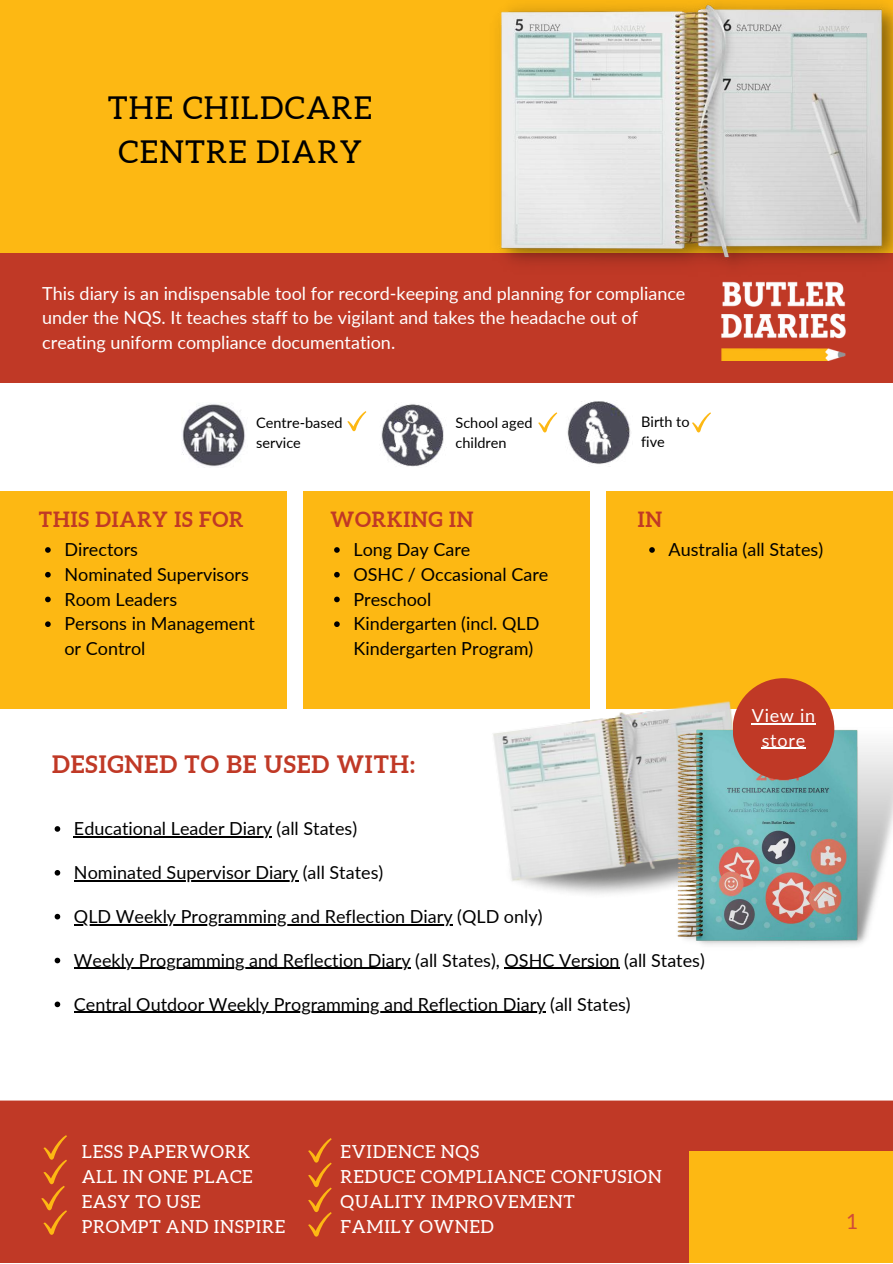
<style>
.page{position:relative;width:893px;height:1264px;background:#fff}
.page>*{position:absolute;margin:0;border:0;box-sizing:border-box;transform-origin:0 0}
.t1{font:31.5px/43.8px "Aleo";letter-spacing:.04em;color:#000;text-align:center}
.t2{font:700 24px "Aleo";letter-spacing:.04em;color:#c03926}
.t3{font:700 21px "Aleo";letter-spacing:.04em;color:#c03926}
.t4{font:21px "Aleo";color:#d14b38}
.t5{font:18px/24.8px "Lato";color:#000}
.t6{font:18px/24.8px "Lato";color:#fff}
.t7{font:18px/24.8px "Aleo";letter-spacing:.04em;color:#fff}
.t8{font:18px/24.8px "Lato";letter-spacing:.04em;color:#fff;text-align:center}
.t9{font:14.55px/20px "Lato";color:#000}
</style>
<div class="page">
<div style="left:0;top:0;width:892px;height:283px;background:#fdb813"></div>
<div style="left:0;top:254px;width:892px;height:129px;background:#c03926"></div>
<img style="left:721px;top:313px;width:125px;height:47px">
<div style="left:0;top:1103px;width:892px;height:159px;background:#c03926"></div>
<div style="left:0;top:491px;width:286px;height:217px;background:#fdb813"></div>
<div style="left:303px;top:491px;width:286px;height:217px;background:#fdb813"></div>
<div style="left:606px;top:491px;width:286px;height:217px;background:#fdb813"></div>
<img style="left:182px;top:403px;width:63px;height:64px">
<img style="left:567px;top:401px;width:64px;height:63px">
<img style="left:381px;top:404px;width:63px;height:63px">
<svg style="left:347px;top:411px;width:19px;height:20px"></svg>
<svg style="left:538px;top:412px;width:19px;height:20px"></svg>
<svg style="left:692px;top:412px;width:19px;height:20px"></svg>
<svg style="left:41px;top:1135px;width:26px;height:99px"></svg>
<div style="left:688px;top:1150px;width:204px;height:112px;background:#fdb813"></div>
<div style="left:0;top:1100px;width:892px;height:6px;background:#c03926"></div>
<svg style="left:308px;top:1138px;width:23px;height:98px"></svg>
<svg style="left:55px;top:826px;width:5px;height:5px"></svg>
<hr style="left:74px;top:836px;width:198px;height:1px;background:#000">
<svg style="left:55px;top:870px;width:5px;height:5px"></svg>
<hr style="left:74px;top:880px;width:224px;height:1px;background:#000">
<svg style="left:55px;top:913px;width:5px;height:6px"></svg>
<hr style="left:74px;top:924px;width:378px;height:1px;background:#000">
<svg style="left:55px;top:957px;width:5px;height:6px"></svg>
<hr style="left:74px;top:967px;width:336px;height:1px;background:#000">
<hr style="left:504px;top:967px;width:115px;height:1px;background:#000">
<svg style="left:55px;top:1001px;width:5px;height:6px"></svg>
<hr style="left:74px;top:1011px;width:471px;height:1px;background:#000">
<img style="left:411px;top:1px;width:481px;height:306px">
<div style="left:646px;top:22px;width:23px;height:11px;background:#efecec"></div>
<div style="left:849px;top:24px;width:24px;height:9px;background:#ddd"></div>
<img style="left:486px;top:696px;width:250px;height:191px">
<svg style="left:585px;top:727px;width:15px;height:7px"></svg>
<svg style="left:711px;top:711px;width:14px;height:6px"></svg>
<img style="left:676px;top:725px;width:216px;height:220px">
<div style="left:732px;top:678px;width:102px;height:102px;background:#c03926;border-radius:50%"></div>
<hr style="left:751px;top:723px;width:64px;height:1px;background:#fff">
<hr style="left:761px;top:748px;width:44px;height:1px;background:#fff">
<svg style="left:45px;top:547px;width:6px;height:6px"></svg>
<svg style="left:45px;top:572px;width:6px;height:5px"></svg>
<svg style="left:45px;top:596px;width:6px;height:6px"></svg>
<svg style="left:45px;top:621px;width:6px;height:6px"></svg>
<svg style="left:334px;top:547px;width:6px;height:6px"></svg>
<svg style="left:334px;top:572px;width:6px;height:5px"></svg>
<svg style="left:334px;top:596px;width:6px;height:6px"></svg>
<svg style="left:334px;top:621px;width:6px;height:6px"></svg>
<svg style="left:649px;top:547px;width:5px;height:6px"></svg>
<h1 class="t1" style="left:108px;top:85px;width:266px">THE CHILDCARE<br>CENTRE DIARY</h1>
<p class="t6" style="left:42px;top:280px;width:644px">This diary is an indispensable tool for record-keeping and planning for compliance under the NQS. It teaches staff to be vigilant and takes the headache out of creating uniform compliance documentation.</p>
<p class="t9" style="left:256px;top:412px;width:88px">Centre-based service</p>
<p class="t9" style="left:641px;top:411px;width:50px">Birth to five</p>
<p class="t9" style="left:455px;top:412px;width:78px">School aged children</p>
<p class="t3" style="left:39px;top:507px;width:206px">THIS DIARY IS FOR</p>
<p class="t3" style="left:330px;top:507px;width:145px">WORKING IN</p>
<p class="t3" style="left:637px;top:507px;width:26px">IN</p>
<p class="t5" style="left:64px;top:537px;width:192px">Directors<br>Nominated Supervisors<br>Room Leaders<br>Persons in Management or Control</p>
<p class="t5" style="left:353px;top:537px;width:196px">Long Day Care<br>OSHC / Occasional Care<br>Preschool<br>Kindergarten (incl. QLD<br>Kindergarten Program)</p>
<p class="t5" style="left:668px;top:537px;width:156px">Australia (all States)</p>
<h2 class="t2" style="left:52px;top:750px;width:364px">DESIGNED TO BE USED WITH:</h2>
<p class="t5" style="left:74px;top:815px;width:285px">Educational Leader Diary (all States)</p>
<p class="t5" style="left:74px;top:859px;width:311px">Nominated Supervisor Diary (all States)</p>
<p class="t5" style="left:74px;top:903px;width:470px">QLD Weekly Programming and Reflection Diary (QLD only)</p>
<p class="t5" style="left:74px;top:947px;width:632px">Weekly Programming and Reflection Diary (all States), OSHC Version (all States)</p>
<p class="t5" style="left:74px;top:991px;width:558px">Central Outdoor Weekly Programming and Reflection Diary (all States)</p>
<p class="t8" style="left:751px;top:702px;width:65px">View in store</p>
<p class="t7" style="left:82px;top:1139px;width:205px">LESS PAPERWORK<br>ALL IN ONE PLACE<br>EASY TO USE<br>PROMPT AND INSPIRE</p>
<p class="t7" style="left:340px;top:1139px;width:323px">EVIDENCE NQS<br>REDUCE COMPLIANCE CONFUSION<br>QUALITY IMPROVEMENT<br>FAMILY OWNED</p>
<p class="t4" style="left:847px;top:1209px;width:11px">1</p>
</div>
